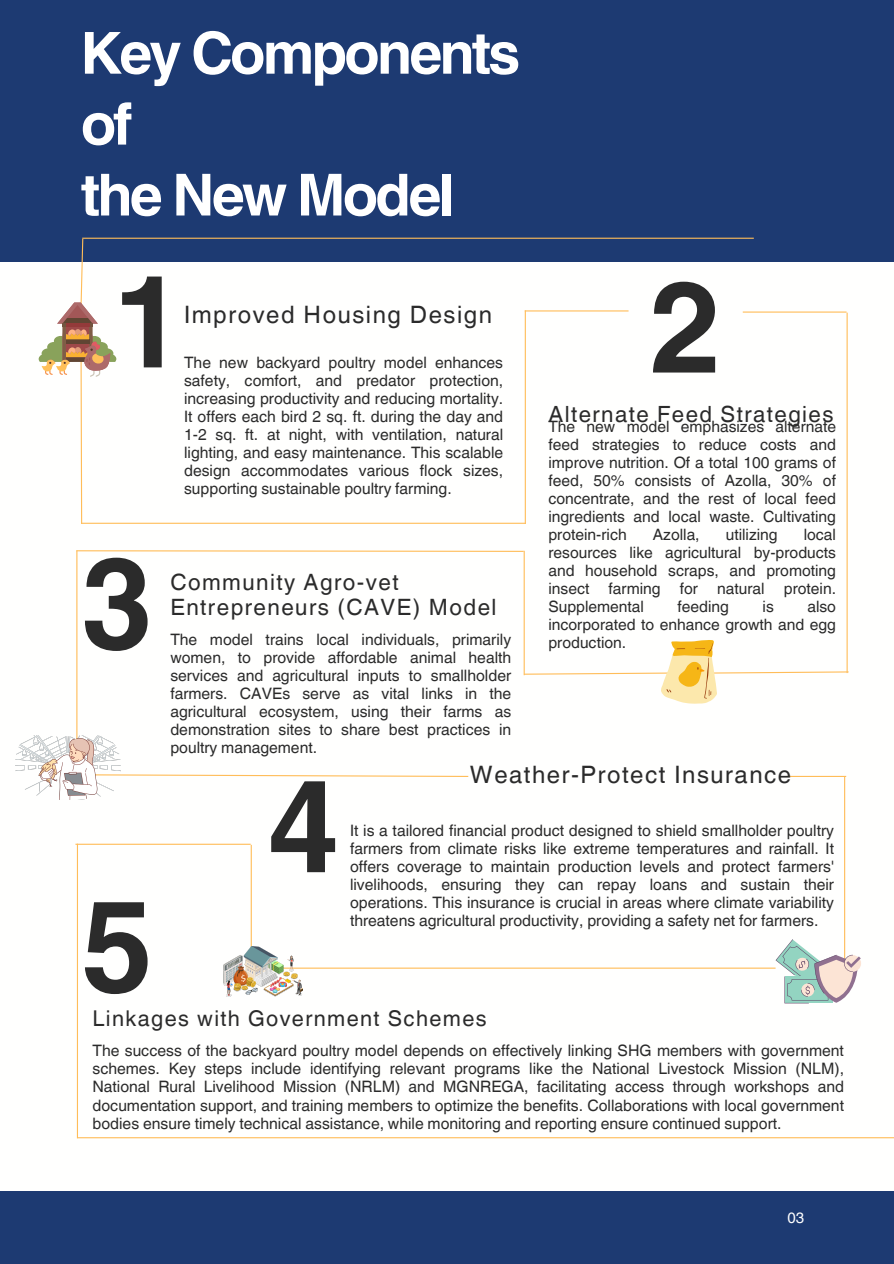
<style>
.page{position:relative;width:894px;height:1264px;background:#fff}
.page>*{position:absolute;margin:0;border:0;box-sizing:border-box;transform-origin:0 0}
.t1{font:700 127.95px "Helvetica World";color:#2b2b2b}
.t2{font:700 58.05px/70.8px "Helvetica World";letter-spacing:-.055em;color:#fff}
.t3{font:24px "Helvetica World";letter-spacing:.065em;color:#2b2b2b}
.t4{font:22.5px "Helvetica World";letter-spacing:.065em;color:#2b2b2b}
.t5{font:22.35px "Helvetica World";letter-spacing:.065em;color:#2b2b2b}
.t6{font:21.75px "Helvetica World";letter-spacing:.065em;color:#2b2b2b}
.t7{font:15.75px/18px "Helvetica World";color:#2b2b2b;text-align:justify}
.t8{font:15.6px/18px "Helvetica World";color:#2b2b2b;text-align:justify}
.t9{font:15px "Helvetica World";color:#fff}
</style>
<div class="page">
<div style="left:0;top:0;width:893px;height:262px;background:#1d3a72"></div>
<hr style="left:82px;top:238px;width:671px;height:1px;background:#ffbd59">
<hr style="left:81px;top:522px;width:444px;height:2px;background:#ffbd59">
<hr style="left:524px;top:310px;width:1px;height:214px;background:#ffbd59">
<hr style="left:524px;top:310px;width:104px;height:1px;background:#ffbd59">
<hr style="left:742px;top:311px;width:104px;height:1px;background:#ffbd59">
<hr style="left:846px;top:312px;width:1px;height:361px;background:#ffbd59">
<hr style="left:523px;top:551px;width:1px;height:124px;background:#ffbd59">
<svg style="left:77px;top:550px;width:447px;height:2px"></svg>
<hr style="left:76px;top:550px;width:1px;height:226px;background:#ffbd59">
<svg style="left:121px;top:774px;width:348px;height:3px"></svg>
<hr style="left:786px;top:775px;width:60px;height:2px;background:#ffbd59">
<hr style="left:843px;top:777px;width:2px;height:190px;background:#ffbd59">
<hr style="left:252px;top:967px;width:523px;height:1px;background:#ffbd59">
<hr style="left:250px;top:844px;width:2px;height:123px;background:#ffbd59">
<hr style="left:75px;top:843px;width:175px;height:1px;background:#ffbd59">
<hr style="left:77px;top:843px;width:1px;height:295px;background:#ffbd59">
<hr style="left:77px;top:1137px;width:816px;height:1px;background:#ffbd59">
<div style="left:0;top:1191px;width:893px;height:72px;background:#1d3a72"></div>
<svg style="left:39px;top:238px;width:77px;height:286px"></svg>
<img style="left:15px;top:735px;width:106px;height:64px">
<svg style="left:523px;top:638px;width:326px;height:65px"></svg>
<div style="left:784px;top:976px;width:48px;height:27px;background:#93d4c1"></div>
<div style="left:784px;top:976px;width:24px;height:27px;background:#8cc3b6"></div>
<svg style="left:775px;top:939px;width:85px;height:63px"></svg>
<img style="left:223px;top:946px;width:79px;height:50px">
<h2 class="t2" style="left:81px;top:12px;width:441px">Key Components of<br>the New Model</h2>
<h1 class="t1" style="left:112px;top:217px;width:75px">1</h1>
<h3 class="t3" style="left:184px;top:301px;width:309px">Improved Housing Design</h3>
<p class="t7" style="left:184px;top:354px;width:320px">The new backyard poultry model enhances safety, comfort, and predator protection, increasing productivity and reducing mortality.<br>It offers each bird 2 sq. ft. during the day and 1-2 sq. ft. at night, with ventilation, natural lighting, and easy maintenance. This scalable design accommodates various flock sizes, supporting sustainable poultry farming.</p>
<h1 class="t1" style="left:80px;top:498px;width:75px">3</h1>
<h3 class="t4" style="left:170px;top:568px;width:230px">Community Agro-vet</h3>
<h3 class="t4" style="left:170px;top:593px;width:327px">Entrepreneurs (CAVE) Model</h3>
<p class="t7" style="left:170px;top:630px;width:342px">The model trains local individuals, primarily women, to provide affordable animal health services and agricultural inputs to smallholder farmers. CAVEs serve as vital links in the agricultural ecosystem, using their farms as demonstration sites to share best practices in poultry management.</p>
<h1 class="t1" style="left:648px;top:223px;width:75px">2</h1>
<h3 class="t5" style="left:548px;top:400px;width:286px">Alternate Feed Strategies</h3>
<p class="t8" style="left:548px;top:417px;width:289px">The new model emphasizes alternate feed strategies to reduce costs and improve nutrition. Of a total 100 grams of feed, 50% consists of Azolla, 30% of concentrate, and the rest of local feed ingredients and local waste. Cultivating protein-rich</p>
<p class="t8" style="left:548px;top:525px;width:289px;text-indent:255px">local resources like agricultural by-products and household scraps, and promoting insect farming for natural protein.<br>Supplemental</p>
<p class="t8" style="left:652px;top:525px;width:48px">Azolla,</p>
<p class="t8" style="left:725px;top:525px;width:53px">utilizing</p>
<p class="t8" style="left:677px;top:597px;width:53px">feeding</p>
<p class="t8" style="left:762px;top:597px;width:13px">is</p>
<p class="t8" style="left:548px;top:597px;width:289px;text-indent:259px">also incorporated to enhance growth and egg production.</p>
<h1 class="t1" style="left:80px;top:841px;width:75px">5</h1>
<h1 class="t1" style="left:266px;top:722px;width:75px">4</h1>
<h3 class="t3" style="left:470px;top:760px;width:323px">Weather-Protect Insurance</h3>
<p class="t7" style="left:350px;top:821px;width:485px">It is a tailored financial product designed to shield smallholder poultry farmers from climate risks like extreme temperatures and rainfall. It offers coverage to maintain production levels and protect farmers' livelihoods, ensuring they can repay loans and sustain their operations. This insurance is crucial in areas where climate variability threatens agricultural productivity, providing a safety net for farmers.</p>
<h3 class="t6" style="left:92px;top:1005px;width:395px">Linkages with Government Schemes</h3>
<p class="t7" style="left:92px;top:1042px;width:752px">The success of the backyard poultry model depends on effectively linking SHG members with government schemes. Key steps include identifying relevant programs like the National Livestock Mission (NLM), National Rural Livelihood Mission (NRLM) and MGNREGA, facilitating access through workshops and documentation support, and training members to optimize the benefits. Collaborations with local government bodies ensure timely technical assistance, while monitoring and reporting ensure continued support.</p>
<p class="t9" style="left:787px;top:1209px;width:18px">03</p>
</div>
